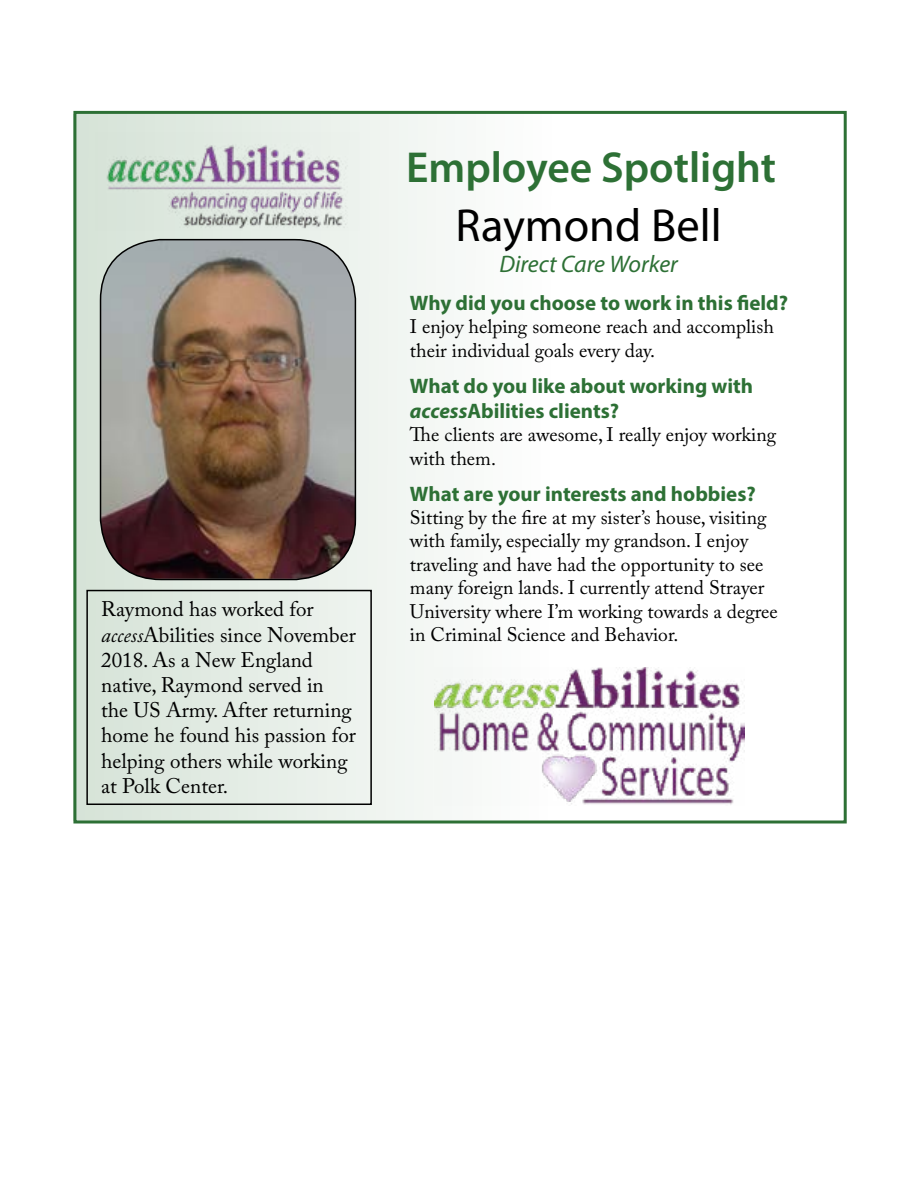
<style>
.page{position:relative;width:918px;height:1188px;background:#fff}
.page>*{position:absolute;margin:0;border:0;box-sizing:border-box;transform-origin:0 0}
.t1{font:46.5px "Myriad Pro";color:#000}
.t2{font:600 43.5px "Myriad Pro";color:#2d7035}
.t3{font:italic 24px "Myriad Pro";color:#2d7035}
.t4{font:21px/25.2px "Adobe Caslon Pro";color:#000}
.t5{font:700 21px/25.2px "Myriad Pro";color:#2d7035}
.t6{font:19.5px/23.4px "Adobe Caslon Pro";color:#000}
.s1{font-style:italic}
</style>
<div class="page">
<div style="left:73px;top:114px;width:735px;height:706px;background:linear-gradient(to right,#dae5db,#fff)"></div>
<div style="left:73px;top:111px;width:774px;height:713px;border:3px solid #2d7035"></div>
<img style="left:101px;top:240px;width:254px;height:339px">
<div style="left:100px;top:239px;width:256px;height:341px;border:2px solid #000;border-radius:61px"></div>
<div style="left:86px;top:590px;width:286px;height:215px;border:2px solid #000"></div>
<img style="left:435px;top:668px;width:309px;height:137px">
<img style="left:96px;top:133px;width:263px;height:98px">
<p class="t4" style="left:101px;top:597px;width:256px">Raymond has worked for <span class="s1">access</span>Abilities since November<br>2018. As a New England native, Raymond served in<br>the US Army. After returning home he found his passion for helping others while working at Polk Center.</p>
<h2 class="t2" style="left:406px;top:140px;width:372px">Employee Spotlight</h2>
<h1 class="t1" style="left:455px;top:197px;width:268px">Raymond Bell</h1>
<p class="t3" style="left:499px;top:249px;width:180px">Direct Care Worker</p>
<p class="t5" style="left:410px;top:289px;width:380px">Why did you choose to work in this field?</p>
<p class="t6" style="left:410px;top:315px;width:365px">I enjoy helping someone reach and accomplish their individual goals every day.</p>
<p class="t5" style="left:410px;top:372px;width:345px">What do you like about working with <span class="s1">access</span>Abilities clients?</p>
<p class="t6" style="left:410px;top:423px;width:368px">The clients are awesome, I really enjoy working with them.</p>
<p class="t5" style="left:410px;top:480px;width:347px">What are your interests and hobbies?</p>
<p class="t6" style="left:410px;top:506px;width:369px">Sitting by the fire at my sister’s house, visiting with family, especially my grandson. I enjoy traveling and have had the opportunity to see many foreign lands. I currently attend Strayer University where I’m working towards a degree in Criminal Science and Behavior.</p>
</div>
